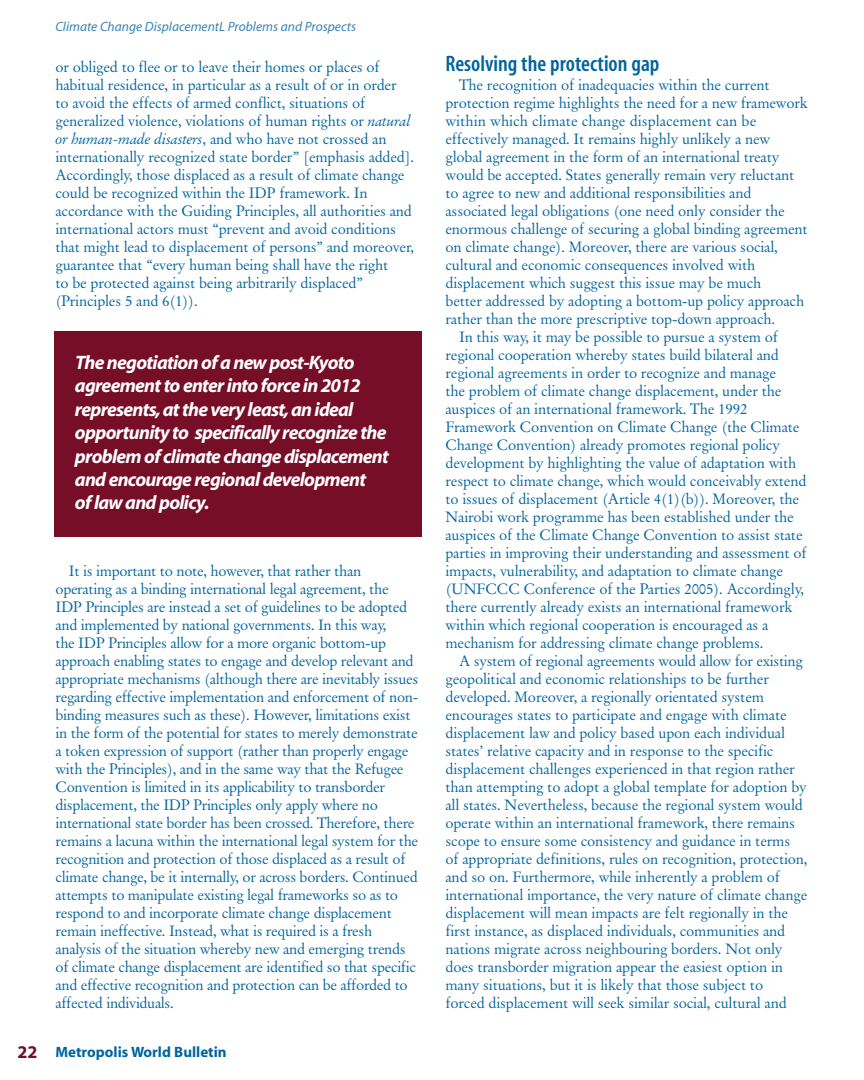
<style>
.page{position:relative;width:864px;height:1080px;background:#fff}
.page>*{position:absolute;margin:0;border:0;box-sizing:border-box;transform-origin:0 0}
.t1{font:600 condensed 22.5px "Myriad";color:#00649e}
.t2{font:italic 700 19.5px/23.4px "Myriad";letter-spacing:-.04em;color:#fff}
.t3{font:15px/18px "Original Garamond BT";letter-spacing:-.015em;color:#00649e}
.t4{font:700 15px "Myriad";color:#00649e}
.t5{font:italic 13.5px "Myriad";color:#3883b5}
.s1{font-style:italic}
.s2{font-size:18px;color:#770e28}
</style>
<div class="page">
<div style="left:54px;top:332px;width:367px;height:205px;background:#770e28"></div>
<p class="t5" style="left:56px;top:21px;width:302px">Climate Change DisplacementL Problems and Prospects</p>
<p class="t3" style="left:55px;top:59px;width:360px">or obliged to flee or to leave their homes or places of habitual residence, in particular as a result of or in order<br>to avoid the effects of armed conflict, situations of generalized violence, violations of human rights or <span class="s1">natural or human-made disasters</span>, and who have not crossed an internationally recognized state border” [emphasis added].<br>Accordingly, those displaced as a result of climate change could be recognized within the IDP framework. In accordance with the Guiding Principles, all authorities and international actors must “prevent and avoid conditions that might lead to displacement of persons” and moreover, guarantee that “every human being shall have the right<br>to be protected against being arbitrarily displaced” (Principles 5 and 6(1)).</p>
<p class="t2" style="left:75px;top:353px;width:315px">The negotiation of a new post-Kyoto agreement to enter into force in 2012 represents,at the very least,an ideal opportunity to specifically recognize the problem of climate change displacement and encourage regional development oflaw and policy.</p>
<p class="t3" style="left:55px;top:563px;width:364px;text-indent:14px">It is important to note, however, that rather than operating as a binding international legal agreement, the IDP Principles are instead a set of guidelines to be adopted and implemented by national governments. In this way,<br>the IDP Principles allow for a more organic bottom-up approach enabling states to engage and develop relevant and appropriate mechanisms (although there are inevitably issues regarding effective implementation and enforcement of non&shy;binding measures such as these). However, limitations exist in the form of the potential for states to merely demonstrate a token expression of support (rather than properly engage with the Principles), and in the same way that the Refugee Convention is limited in its applicability to transborder displacement, the IDP Principles only apply where no international state border has been crossed. Therefore, there remains a lacuna within the international legal system for the recognition and protection of those displaced as a result of climate change, be it internally, or across borders. Continued attempts to manipulate existing legal frameworks so as to respond to and incorporate climate change displacement remain ineffective. Instead, what is required is a fresh analysis of the situation whereby new and emerging trends of climate change displacement are identified so that specific and effective recognition and protection can be afforded to affected individuals.</p>
<p class="t4" style="left:18px;top:1047px;width:211px"><span class="s2">22</span> Metropolis World Bulletin</p>
<h1 class="t1" style="left:446px;top:56px;width:216px">Resolving the protection gap</h1>
<p class="t3" style="left:459px;top:77px;width:312px">The recognition of inadequacies within the current</p>
<p class="t3" style="left:446px;top:95px;width:364px">protection regime highlights the need for a new framework</p>
<p class="t3" style="left:446px;top:113px;width:312px">within which climate change displacement can be</p>
<p class="t3" style="left:446px;top:131px;width:326px">effectively managed. It remains highly unlikely a new</p>
<p class="t3" style="left:446px;top:149px;width:335px">global agreement in the form of an international treaty</p>
<p class="t3" style="left:446px;top:167px;width:350px">would be accepted. States generally remain very reluctant</p>
<p class="t3" style="left:446px;top:185px;width:308px">to agree to new and additional responsibilities and</p>
<p class="t3" style="left:446px;top:203px;width:341px">associated legal obligations (one need only consider the</p>
<p class="t3" style="left:446px;top:221px;width:364px">enormous challenge of securing a global binding agreement</p>
<p class="t3" style="left:446px;top:239px;width:334px">on climate change). Moreover, there are various social,</p>
<p class="t3" style="left:446px;top:257px;width:311px">cultural and economic consequences involved with</p>
<p class="t3" style="left:446px;top:275px;width:317px">displacement which suggest this issue may be much</p>
<p class="t3" style="left:446px;top:293px;width:360px">better addressed by adopting a bottom-up policy approach</p>
<p class="t3" style="left:446px;top:311px;width:331px">rather than the more prescriptive top-down approach.</p>
<p class="t3" style="left:459px;top:329px;width:321px">In this way, it may be possible to pursue a system of</p>
<p class="t3" style="left:446px;top:347px;width:335px">regional cooperation whereby states build bilateral and</p>
<p class="t3" style="left:446px;top:365px;width:332px">regional agreements in order to recognize and manage</p>
<p class="t3" style="left:446px;top:383px;width:338px">the problem of climate change displacement, under the</p>
<p class="t3" style="left:446px;top:401px;width:304px">auspices of an international framework. The 1992</p>
<p class="t3" style="left:446px;top:419px;width:356px">Framework Convention on Climate Change (the Climate</p>
<p class="t3" style="left:446px;top:437px;width:336px">Change Convention) already promotes regional policy</p>
<p class="t3" style="left:446px;top:455px;width:352px">development by highlighting the value of adaptation with</p>
<p class="t3" style="left:446px;top:473px;width:362px">respect to climate change, which would conceivably extend</p>
<p class="t3" style="left:446px;top:491px;width:355px">to issues of displacement (Article 4(1)(b)). Moreover, the</p>
<p class="t3" style="left:446px;top:509px;width:350px">Nairobi work programme has been established under the</p>
<p class="t3" style="left:446px;top:527px;width:359px">auspices of the Climate Change Convention to assist state</p>
<p class="t3" style="left:446px;top:545px;width:363px">parties in improving their understanding and assessment of</p>
<p class="t3" style="left:446px;top:563px;width:339px">impacts, vulnerability, and adaptation to climate change</p>
<p class="t3" style="left:446px;top:581px;width:360px">(UNFCCC Conference of the Parties 2005). Accordingly,</p>
<p class="t3" style="left:446px;top:599px;width:348px">there currently already exists an international framework</p>
<p class="t3" style="left:446px;top:617px;width:325px">within which regional cooperation is encouraged as a</p>
<p class="t3" style="left:446px;top:635px;width:320px">mechanism for addressing climate change problems.</p>
<p class="t3" style="left:459px;top:653px;width:345px">A system of regional agreements would allow for existing</p>
<p class="t3" style="left:446px;top:671px;width:325px">geopolitical and economic relationships to be further</p>
<p class="t3" style="left:446px;top:689px;width:320px">developed. Moreover, a regionally orientated system</p>
<p class="t3" style="left:446px;top:707px;width:343px">encourages states to participate and engage with climate</p>
<p class="t3" style="left:446px;top:725px;width:341px">displacement law and policy based upon each individual</p>
<p class="t3" style="left:446px;top:743px;width:330px">states’ relative capacity and in response to the specific</p>
<p class="t3" style="left:446px;top:761px;width:351px">displacement challenges experienced in that region rather</p>
<p class="t3" style="left:446px;top:779px;width:363px">than attempting to adopt a global template for adoption by</p>
<p class="t3" style="left:446px;top:797px;width:359px">all states. Nevertheless, because the regional system would</p>
<p class="t3" style="left:446px;top:815px;width:351px">operate within an international framework, there remains</p>
<p class="t3" style="left:446px;top:833px;width:346px">scope to ensure some consistency and guidance in terms</p>
<p class="t3" style="left:446px;top:851px;width:364px">of appropriate definitions, rules on recognition, protection,</p>
<p class="t3" style="left:446px;top:869px;width:336px">and so on. Furthermore, while inherently a problem of</p>
<p class="t3" style="left:446px;top:887px;width:363px">international importance, the very nature of climate change</p>
<p class="t3" style="left:446px;top:905px;width:344px">displacement will mean impacts are felt regionally in the</p>
<p class="t3" style="left:446px;top:923px;width:341px">first instance, as displaced individuals, communities and</p>
<p class="t3" style="left:446px;top:941px;width:339px">nations migrate across neighbouring borders. Not only</p>
<p class="t3" style="left:446px;top:959px;width:339px">does transborder migration appear the easiest option in</p>
<p class="t3" style="left:446px;top:977px;width:319px">many situations, but it is likely that those subject to</p>
<p class="t3" style="left:446px;top:995px;width:343px">forced displacement will seek similar social, cultural and</p>
</div>
